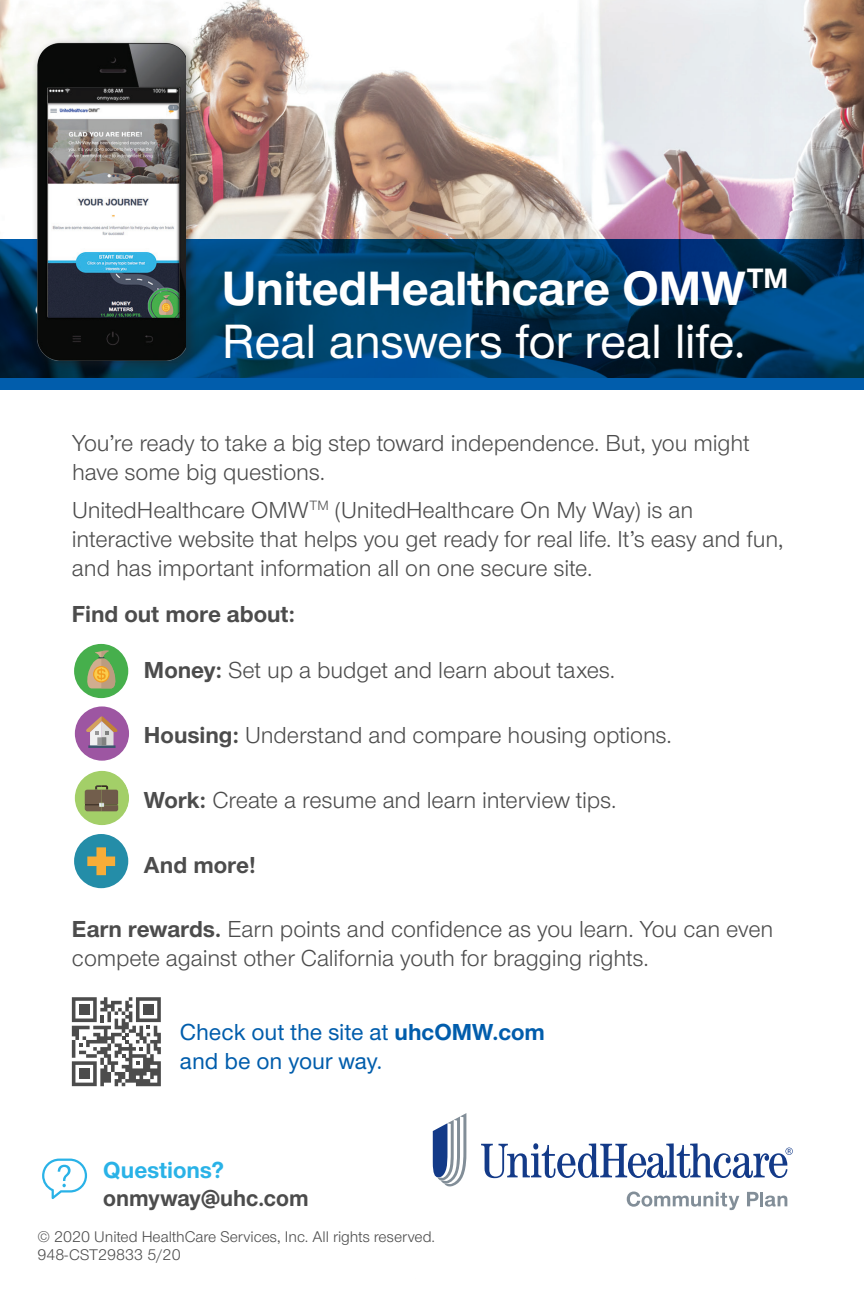
<style>
.page{position:relative;width:864px;height:1296px;background:#fff}
.page>*{position:absolute;margin:0;border:0;box-sizing:border-box;transform-origin:0 0}
.t1{font:500 50px/53.2px "UHC Sans";letter-spacing:-.005em;color:#fff}
.t2{font:24px/28.8px "UHC Sans";letter-spacing:-.005em;color:#4c4c4c}
.t3{font:500 24px/28.8px "UHC Sans";letter-spacing:-.005em;color:#015dac}
.t4{font:700 24px "UHC Sans";color:#4c4c4c}
.t5{font:700 24px "UHC Sans";color:#4c4c4c;scale:.96 1}
.t6{font:700 24px "UHC Sans";color:#29b2e7}
.t7{font:16px/18px "UHC Sans";color:#4c4c4c}
.s1{font-weight:700}
</style>
<div class="page">
<img style="left:0;top:0;width:864px;height:239px">
<svg style="left:0;top:239px;width:864px;height:150px;background:#003c6a"></svg>
<div style="left:30px;top:36px;width:170px;height:339px;background:#231f20;opacity:.5"></div>
<img style="left:34px;top:40px;width:151px;height:322px">
<svg style="left:42px;top:1159px;width:45px;height:40px"></svg>
<svg style="left:72px;top:997px;width:89px;height:89px"></svg>
<div style="left:79px;top:1068px;width:11px;height:11px;background:#4c4c4c"></div>
<div style="left:79px;top:1004px;width:11px;height:11px;background:#4c4c4c"></div>
<div style="left:143px;top:1004px;width:11px;height:11px;background:#4c4c4c"></div>
<div style="left:74px;top:705px;width:56px;height:57px;background:#9d56a2;border-radius:50%"></div>
<hr style="left:88px;top:745px;width:28px;height:3px;background:#3c566e">
<svg style="left:86px;top:716px;width:31px;height:30px"></svg>
<div style="left:73px;top:704px;width:58px;height:59px;border:2px solid #fff;border-radius:50%"></div>
<div style="left:74px;top:770px;width:55px;height:56px;background:#a3cf68;border-radius:50%"></div>
<svg style="left:85px;top:785px;width:34px;height:26px"></svg>
<div style="left:73px;top:769px;width:58px;height:58px;border:2px solid #fff;border-radius:50%"></div>
<div style="left:73px;top:833px;width:56px;height:56px;background:#248da8;border-radius:50%"></div>
<svg style="left:87px;top:847px;width:28px;height:28px"></svg>
<div style="left:72px;top:832px;width:58px;height:58px;border:2px solid #fff;border-radius:50%"></div>
<svg style="left:73px;top:643px;width:56px;height:56px"></svg>
<svg style="left:83px;top:650px;width:37px;height:38px"></svg>
<div style="left:72px;top:642px;width:58px;height:58px;border:2px solid #fff;border-radius:50%"></div>
<svg style="left:481px;top:1143px;width:312px;height:35px"></svg>
<svg style="left:433px;top:1113px;width:33px;height:74px"></svg>
<svg style="left:627px;top:1192px;width:112px;height:18px"></svg>
<svg style="left:747px;top:1192px;width:12px;height:14px"></svg>
<hr style="left:760px;top:1192px;width:3px;height:14px;background:#828e98">
<svg style="left:765px;top:1196px;width:22px;height:11px"></svg>
<h1 class="t1" style="left:222px;top:260px;width:568px"><span class="s1">UnitedHealthcare OMW</span><sup>TM<br></sup>Real answers for real life.</h1>
<p class="t2" style="left:72px;top:428px;width:679px">You’re ready to take a big step toward independence. But, you might have some big questions.</p>
<p class="t2" style="left:72px;top:495px;width:713px">UnitedHealthcare OMW<sup>TM</sup> (UnitedHealthcare On My Way) is an interactive website that helps you get ready for real life. It’s easy and fun, and has important information all on one secure site.</p>
<p class="t4" style="left:72px;top:598px;width:225px">Find out more about:</p>
<p class="t2" style="left:144px;top:655px;width:473px"><span class="s1">Money:</span> Set up a budget and learn about taxes.</p>
<p class="t2" style="left:144px;top:720px;width:529px"><span class="s1">Housing:</span> Understand and compare housing options.</p>
<p class="t2" style="left:144px;top:785px;width:474px"><span class="s1">Work:</span> Create a resume and learn interview tips.</p>
<p class="t4" style="left:144px;top:849px;width:113px">And more!</p>
<p class="t2" style="left:72px;top:914px;width:703px"><span class="s1">Earn rewards.</span> Earn points and confidence as you learn. You can even compete against other California youth for bragging rights.</p>
<p class="t3" style="left:180px;top:1017px;width:366px">Check out the site at <span class="s1">uhcOMW.com </span>and be on your way.</p>
<p class="t6" style="left:103px;top:1153px;width:122px">Questions?</p>
<p class="t5" style="left:103px;top:1181px;width:215px">onmyway@uhc.com</p>
<p class="t7" style="left:38px;top:1227px;width:399px">© 2020 United HealthCare Services, Inc. All rights reserved.<br>948-CST29833 5/20</p>
</div>
